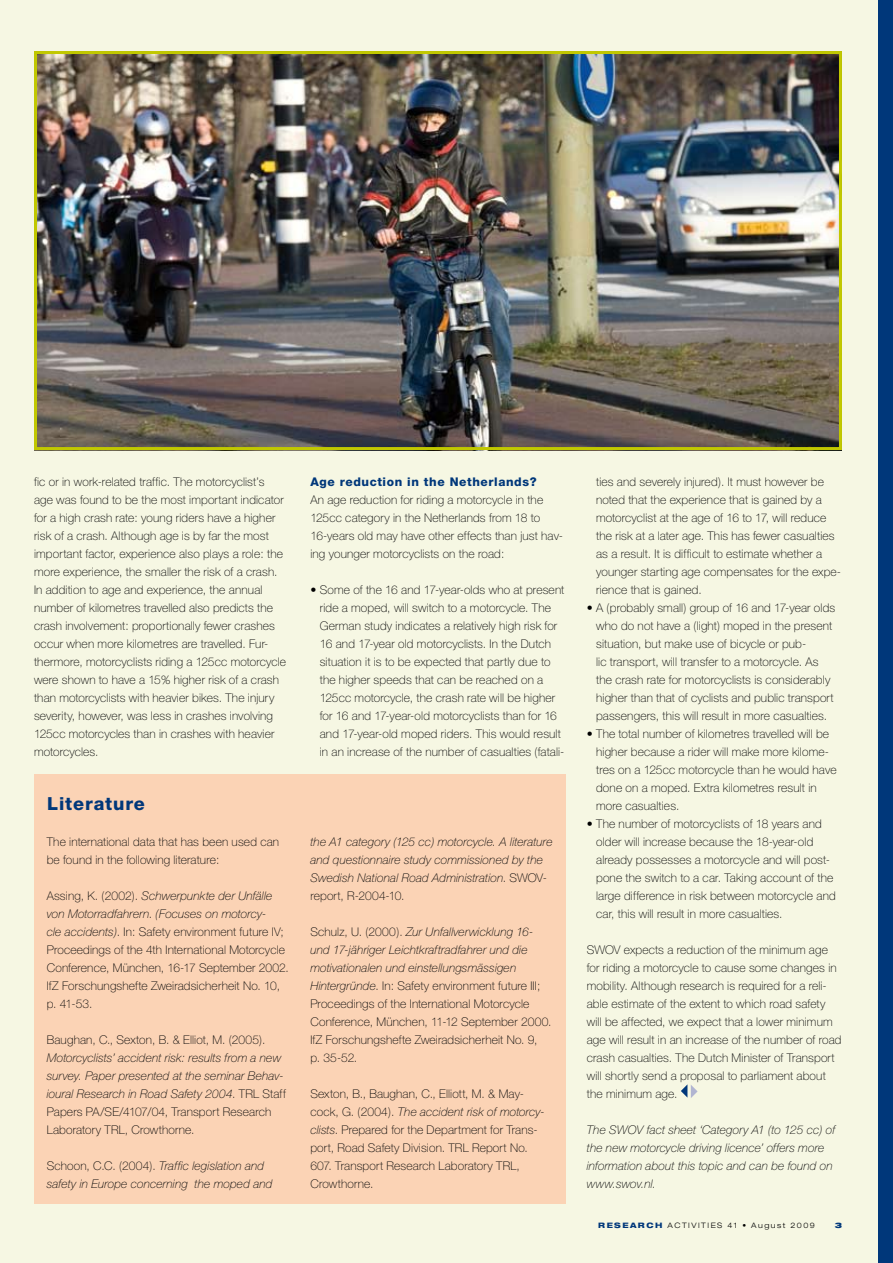
<style>
.page{position:relative;width:893px;height:1263px;background:#fff}
.page>*{position:absolute;margin:0;border:0;box-sizing:border-box;transform-origin:0 0}
.t1{font:800 18px "Helvetica Neue CE";letter-spacing:.05em;color:#00377a}
.t2{font:100 12px/18px "Helvetica Neue CE";letter-spacing:.01em;color:#000}
.t3{font:italic 100 12px/18px "Helvetica Neue CE";letter-spacing:.01em;color:#000}
.t4{font:800 12px "Helvetica Neue CE";letter-spacing:.05em;color:#00377a}
.t5{font:300 expanded 7.5px "Helvetica Neue";letter-spacing:.2em;color:#000}
.t6{font:900 expanded 7.5px "Helvetica Neue";color:#00377a}
.s1{font-style:italic}
.s2{font-style:normal}
.s3{font-weight:800;color:#00377a}
</style>
<div class="page">
<div style="left:0;top:0;width:891px;height:1263px;background:#f6f7e3"></div>
<img style="left:38px;top:55px;width:800px;height:391px">
<div style="left:34px;top:51px;width:808px;height:399px;border:3px solid #c1c800"></div>
<div style="left:878px;top:0;width:15px;height:1263px;background:#00377a"></div>
<svg style="left:681px;top:1084px;width:17px;height:14px"></svg>
<div style="left:34px;top:774px;width:532px;height:429px;background:#fbd3b5"></div>
<p class="t2" style="left:34px;top:473px;width:254px">fic or in work-related traffic. The motorcyclist’s age was found to be the most important indicator for a high crash rate: young riders have a higher risk of a crash. Although age is by far the most important factor, experience also plays a role: the more experience, the smaller the risk of a crash.<br>In addition to age and experience, the annual number of kilometres travelled also predicts the crash involvement: proportionally fewer crashes occur when more kilometres are travelled. Fur&shy;thermore, motorcyclists riding a 125cc motorcycle were shown to have a 15% higher risk of a crash than motorcyclists with heavier bikes. The injury severity, however, was less in crashes involving 125cc motorcycles than in crashes with heavier motorcycles.</p>
<p class="t4" style="left:310px;top:474px;width:228px">Age reduction in the Netherlands?</p>
<p class="t2" style="left:310px;top:491px;width:254px">An age reduction for riding a motorcycle in the 125cc category in the Netherlands from 18 to 16-years old may have other effects than just hav&shy;ing younger motorcyclists on the road:</p>
<p class="t2" style="left:320px;top:581px;width:246px;text-indent:-9px">• Some of the 16 and 17-year-olds who at present ride a moped, will switch to a motorcycle. The German study indicates a relatively high risk for 16 and 17-year old motorcyclists. In the Dutch situation it is to be expected that partly due to the higher speeds that can be reached on a 125cc motorcycle, the crash rate will be higher for 16 and 17-year-old motorcyclists than for 16 and 17-year-old moped riders. This would result in an increase of the number of casualties (fatali-</p>
<h1 class="t1" style="left:47px;top:793px;width:99px">Literature</h1>
<p class="t2" style="left:47px;top:833px;width:234px">The international data that has been used can be found in the following literature:</p>
<p class="t2" style="left:47px;top:887px;width:243px">Assing, K. (2002). <span class="s1">Schwerpunkte der Unfälle von Motorradfahrern</span>. <span class="s1">(Focuses on motorcy-<br>cle accidents)</span>. In: Safety environment future IV; Proceedings of the 4th International Motorcycle Conference, München, 16-17 September 2002.<br>IfZ Forschungshefte Zweiradsicherheit No. 10, p. 41-53.</p>
<p class="t2" style="left:47px;top:1031px;width:220px">Baughan, C., Sexton, B. &amp; Elliot, M. (2005).</p>
<p class="t3" style="left:47px;top:1049px;width:241px">Motorcyclists’ accident risk: results from a new survey. Paper presented at the seminar Behav&shy;ioural Research in Road Safety 2004<span class="s2">. TRL Staff Papers PA/SE/4107/04, Transport Research Laboratory TRL, Crowthorne.</span></p>
<p class="t3" style="left:47px;top:1157px;width:227px"><span class="s2">Schoon, C.C. (2004).</span> Traffic legislation and safety in Europe concerning the moped and</p>
<p class="t3" style="left:310px;top:833px;width:244px">the A1 category (125 cc) motorcycle. A literature and questionnaire study commissioned by the Swedish National Road Administration<span class="s2">. SWOV&shy;report, R-2004-10.</span></p>
<p class="t2" style="left:310px;top:923px;width:243px">Schulz, U. (2000). <span class="s1">Zur Unfallverwicklung 16- und 17-jähriger Leichtkraftradfahrer und die motivationalen und einstellungsmässigen Hintergründe</span>. In: Safety environment future III; Proceedings of the International Motorcycle Conference, München, 11-12 September 2000.<br>IfZ Forschungshefte Zweiradsicherheit No. 9,<br>p. 35-52.</p>
<p class="t2" style="left:310px;top:1085px;width:236px">Sexton, B., Baughan, C., Elliott, M. &amp; May&shy;cock, G. (2004). <span class="s1">The accident risk of motorcy&shy;clists</span>. Prepared for the Department for Trans&shy;port, Road Safety Division. TRL Report No.<br>607. Transport Research Laboratory TRL, Crowthorne.</p>
<p class="t2" style="left:596px;top:473px;width:247px">ties and severely injured). It must however be noted that the experience that is gained by a motorcyclist at the age of 16 to 17, will reduce the risk at a later age. This has fewer casualties as a result. It is difficult to estimate whether a younger starting age compensates for the expe&shy;rience that is gained.</p>
<p class="t2" style="left:596px;top:599px;width:241px;text-indent:-9px">• A (probably small) group of 16 and 17-year olds who do not have a (light) moped in the present situation, but make use of bicycle or pub-<br>lic transport, will transfer to a motorcycle. As the crash rate for motorcyclists is considerably higher than that of cyclists and public transport passengers, this will result in more casualties.</p>
<p class="t2" style="left:596px;top:725px;width:242px;text-indent:-9px">• The total number of kilometres travelled will be higher because a rider will make more kilome&shy;tres on a 125cc motorcycle than he would have done on a moped. Extra kilometres result in more casualties.</p>
<p class="t2" style="left:596px;top:815px;width:241px;text-indent:-9px">• The number of motorcyclists of 18 years and older will increase because the 18-year-old already possesses a motorcycle and will post&shy;pone the switch to a car. Taking account of the large difference in risk between motorcycle and car, this will result in more casualties.</p>
<p class="t2" style="left:587px;top:941px;width:256px">SWOV expects a reduction of the minimum age for riding a motorcycle to cause some changes in mobility. Although research is required for a reli&shy;able estimate of the extent to which road safety will be affected, we expect that a lower minimum age will result in an increase of the number of road crash casualties. The Dutch Minister of Transport will shortly send a proposal to parliament about the minimum age.</p>
<p class="t3" style="left:587px;top:1121px;width:250px">The SWOV fact sheet ‘Category A1 (to 125 cc) of the new motorcycle driving licence’ offers more information about this topic and can be found on www.swov.nl.</p>
<p class="t5" style="left:598px;top:1221px;width:218px"><span class="s3">RESEARCH</span> ACTIVITIES 41 • August 2009</p>
<p class="t6" style="left:835px;top:1220px;width:9px">3</p>
</div>
